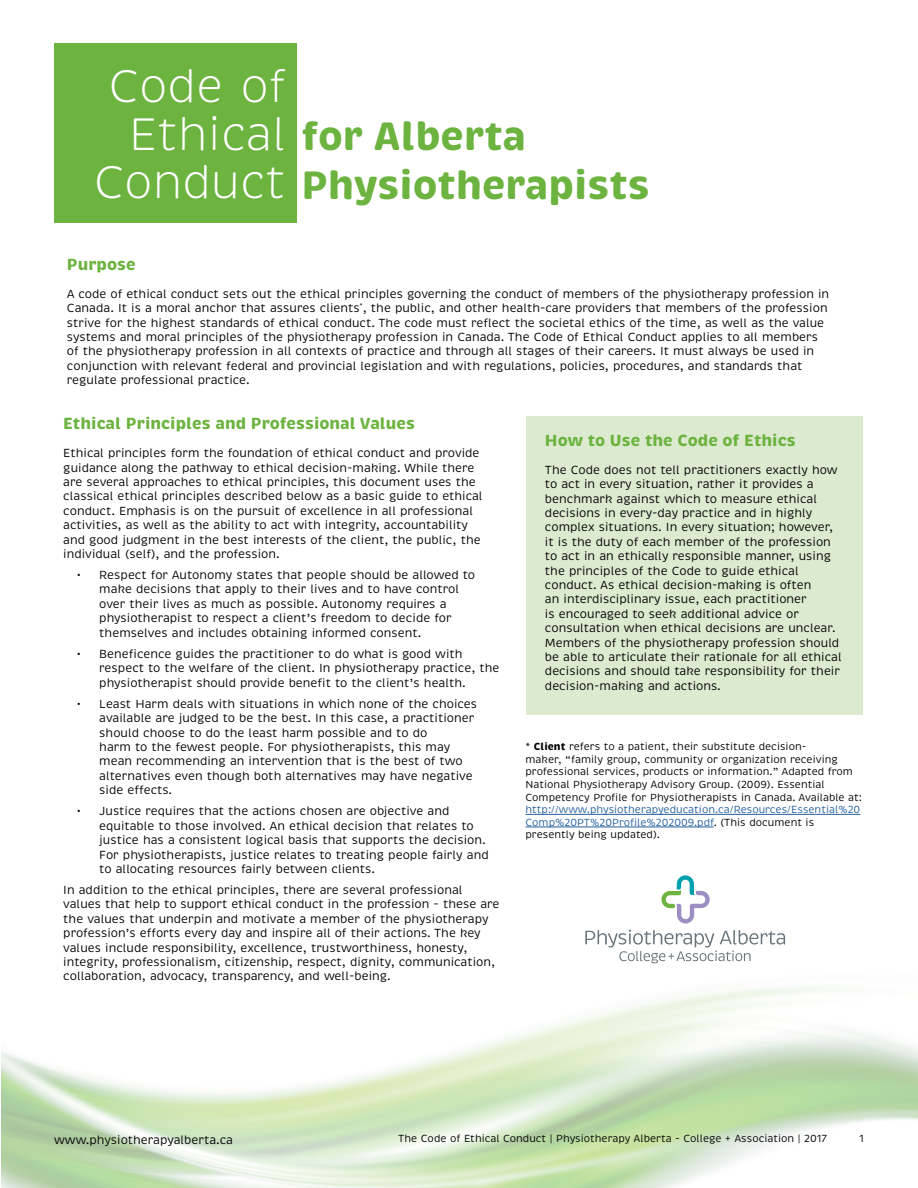
<style>
.page{position:relative;width:918px;height:1188px;background:#fff}
.page>*{position:absolute;margin:0;border:0;box-sizing:border-box;transform-origin:0 0}
.t1{font:300 46.5px/48px "Brevia";color:#fff;text-align:right}
.t2{font:700 40.5px/48.6px "Brevia";color:#6cb33f}
.t3{font:700 16.5px "Brevia";color:#6cb33f}
.t4{font:12px/14.4px "Brevia";color:#000}
.t5{font:10.5px/12.6px "Brevia";color:#000}
.t6{font:10.5px/12.6px "Brevia";color:#215e9e}
.s1{font-weight:700}
.s2{color:#000}
</style>
<div class="page">
<div style="left:526px;top:416px;width:336px;height:298px;background:#dcead0"></div>
<div style="left:54px;top:44px;width:243px;height:179px;background:#6cb33f"></div>
<hr style="left:526px;top:814px;width:334px;height:1px;background:#215e9e">
<hr style="left:526px;top:827px;width:188px;height:1px;background:#215e9e">
<svg style="left:661px;top:875px;width:49px;height:48px"></svg>
<svg style="left:585px;top:930px;width:200px;height:33px"></svg>
<h1 class="t1" style="left:94px;top:63px;width:194px">Code of<br>Ethical<br>Conduct</h1>
<h2 class="t2" style="left:302px;top:113px;width:350px">for Alberta<br>Physiotherapists</h2>
<h3 class="t3" style="left:67px;top:254px;width:70px">Purpose</h3>
<p class="t4" style="left:67px;top:287px;width:764px">A code of ethical conduct sets out the ethical principles governing the conduct of members of the physiotherapy profession in Canada. It is a moral anchor that assures clients<sup>*</sup>, the public, and other health-care providers that members of the profession strive for the highest standards of ethical conduct. The code must reflect the societal ethics of the time, as well as the value systems and moral principles of the physiotherapy profession in Canada. The Code of Ethical Conduct applies to all members of the physiotherapy profession in all contexts of practice and through all stages of their careers. It must always be used in conjunction with relevant federal and provincial legislation and with regulations, policies, procedures, and standards that regulate professional practice.</p>
<h3 class="t3" style="left:63px;top:413px;width:353px">Ethical Principles and Professional Values</h3>
<p class="t4" style="left:63px;top:446px;width:421px">Ethical principles form the foundation of ethical conduct and provide guidance along the pathway to ethical decision-making. While there are several approaches to ethical principles, this document uses the classical ethical principles described below as a basic guide to ethical conduct. Emphasis is on the pursuit of excellence in all professional activities, as well as the ability to act with integrity, accountability and good judgment in the best interests of the client, the public, the individual (self), and the profession.</p>
<p class="t4" style="left:99px;top:568px;width:377px;text-indent:-22px">• Respect for Autonomy states that people should be allowed to make decisions that apply to their lives and to have control over their lives as much as possible. Autonomy requires a physiotherapist to respect a client’s freedom to decide for themselves and includes obtaining informed consent.</p>
<p class="t4" style="left:99px;top:647px;width:402px;text-indent:-22px">• Beneficence guides the practitioner to do what is good with respect to the welfare of the client. In physiotherapy practice, the physiotherapist should provide benefit to the client’s health.</p>
<p class="t4" style="left:99px;top:697px;width:379px;text-indent:-22px">• Least Harm deals with situations in which none of the choices available are judged to be the best. In this case, a practitioner should choose to do the least harm possible and to do<br>harm to the fewest people. For physiotherapists, this may mean recommending an intervention that is the best of two alternatives even though both alternatives may have negative side effects.</p>
<p class="t4" style="left:99px;top:804px;width:391px;text-indent:-22px">• Justice requires that the actions chosen are objective and equitable to those involved. An ethical decision that relates to justice has a consistent logical basis that supports the decision.<br>For physiotherapists, justice relates to treating people fairly and to allocating resources fairly between clients.</p>
<p class="t4" style="left:63px;top:883px;width:438px">In addition to the ethical principles, there are several professional values that help to support ethical conduct in the profession - these are the values that underpin and motivate a member of the physiotherapy profession’s efforts every day and inspire all of their actions. The key values include responsibility, excellence, trustworthiness, honesty, integrity, professionalism, citizenship, respect, dignity, communication, collaboration, advocacy, transparency, and well-being.</p>
<h3 class="t3" style="left:545px;top:430px;width:252px">How to Use the Code of Ethics</h3>
<p class="t4" style="left:545px;top:463px;width:298px">The Code does not tell practitioners exactly how to act in every situation, rather it provides a benchmark against which to measure ethical decisions in every-day practice and in highly complex situations. In every situation; however, it is the duty of each member of the profession to act in an ethically responsible manner, using the principles of the Code to guide ethical conduct. As ethical decision-making is often<br>an interdisciplinary issue, each practitioner<br>is encouraged to seek additional advice or consultation when ethical decisions are unclear.<br>Members of the physiotherapy profession should be able to articulate their rationale for all ethical decisions and should take responsibility for their decision-making and actions.</p>
<p class="t5" style="left:526px;top:741px;width:338px">* <span class="s1">Client</span> refers to a patient, their substitute decision-<br>maker, “family group, community or organization receiving professional services, products or information.” Adapted from National Physiotherapy Advisory Group. (2009). Essential Competency Profile for Physiotherapists in Canada. Available at:</p>
<p class="t6" style="left:526px;top:804px;width:336px">http://www.physiotherapyeducation.ca/Resources/Essential%20<br>Comp%20PT%20Profile%202009.pdf<span class="s2">. (This document is presently being updated).</span></p>
<p class="t4" style="left:54px;top:1132px;width:181px">www.physiotherapyalberta.ca</p>
<p class="t5" style="left:398px;top:1133px;width:430px">The Code of Ethical Conduct | Physiotherapy Alberta - College + Association | 2017</p>
<p class="t5" style="left:859px;top:1133px;width:6px">1</p>
</div>
